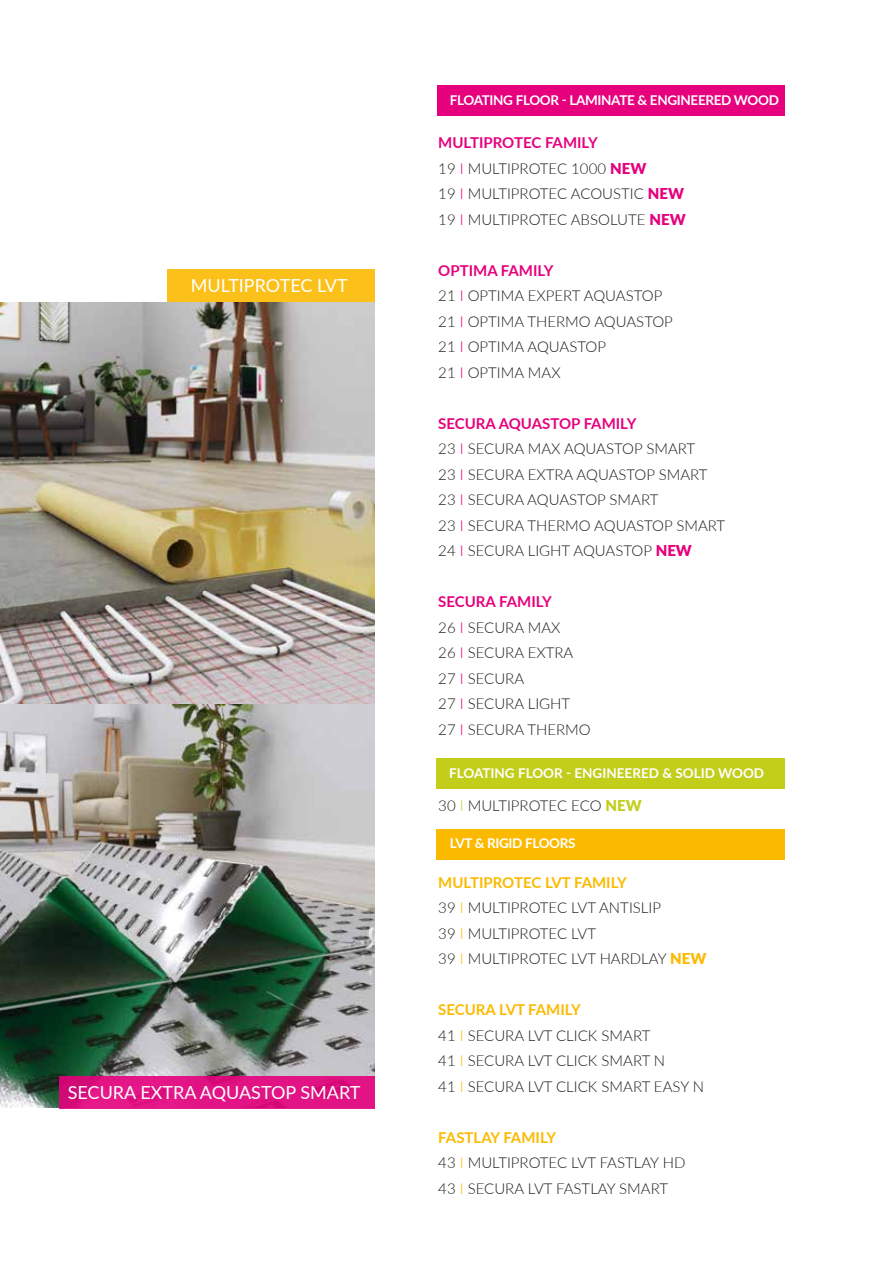
<style>
.page{position:relative;width:893px;height:1263px;background:#fff}
.page>*{position:absolute;margin:0;border:0;box-sizing:border-box;transform-origin:0 0}
.t1{font:18px "Lato";color:#fff}
.t2{font:300 15px/25.5px "Lato";color:#1d1d1b}
.t3{font:700 13.5px "Lato";letter-spacing:-.025em;color:#fff}
.t4{font:700 13.5px "Lato";color:#fff}
.s1{font-weight:700;color:#e6007d}
.s2{color:#e6007d}
.s3{font-weight:900;color:#e6007d}
.s4{color:#c3ce1b}
.s5{font-weight:900;color:#c3ce1b}
.s6{font-weight:700;color:#fbba00}
.s7{color:#fbba00}
.s8{font-weight:900;color:#fbba00}
</style>
<div class="page">
<img style="left:0;top:302px;width:375px;height:805px">
<div style="left:167px;top:270px;width:208px;height:32px;background:#fbc11a"></div>
<svg style="left:60px;top:1076px;width:315px;height:32px;background:#e01282"></svg>
<div style="left:437px;top:86px;width:347px;height:30px;background:#e6007d"></div>
<div style="left:437px;top:830px;width:348px;height:30px;background:#fbba00"></div>
<div style="left:437px;top:758px;width:348px;height:30px;background:#c3ce1b"></div>
<p class="t1" style="left:191px;top:273px;width:158px">MULTIPROTEC LVT</p>
<p class="t1" style="left:68px;top:1079px;width:294px">SECURA EXTRA AQUASTOP SMART</p>
<p class="t3" style="left:450px;top:90px;width:331px">FLOATING FLOOR - LAMINATE &amp; ENGINEERED WOOD</p>
<p class="t2" style="left:438px;top:129px;width:249px"><span class="s1">MULTIPROTEC FAMILY<br></span>19 <span class="s2">ӏ</span> MULTIPROTEC 1000 <span class="s3">NEW<br></span>19 <span class="s2">ӏ</span> MULTIPROTEC ACOUSTIC <span class="s3">NEW<br></span>19 <span class="s2">ӏ</span> MULTIPROTEC ABSOLUTE <span class="s3">NEW</span></p>
<p class="t2" style="left:438px;top:257px;width:236px"><span class="s1">OPTIMA FAMILY<br></span>21 <span class="s2">ӏ</span> OPTIMA EXPERT AQUASTOP<br>21 <span class="s2">ӏ</span> OPTIMA THERMO AQUASTOP<br>21 <span class="s2">ӏ</span> OPTIMA AQUASTOP<br>21 <span class="s2">ӏ</span> OPTIMA MAX</p>
<p class="t2" style="left:438px;top:410px;width:288px"><span class="s1">SECURA AQUASTOP FAMILY<br></span>23 <span class="s2">ӏ</span> SECURA MAX AQUASTOP SMART<br>23 <span class="s2">ӏ</span> SECURA EXTRA AQUASTOP SMART<br>23 <span class="s2">ӏ</span> SECURA AQUASTOP SMART<br>23 <span class="s2">ӏ</span> SECURA THERMO AQUASTOP SMART<br>24 <span class="s2">ӏ</span> SECURA LIGHT AQUASTOP <span class="s3">NEW</span></p>
<p class="t2" style="left:438px;top:588px;width:154px"><span class="s1">SECURA FAMILY<br></span>26 <span class="s2">ӏ</span> SECURA MAX<br>26 <span class="s2">ӏ</span> SECURA EXTRA<br>27 <span class="s2">ӏ</span> SECURA<br>27 <span class="s2">ӏ</span> SECURA LIGHT<br>27 <span class="s2">ӏ</span> SECURA THERMO</p>
<p class="t4" style="left:449px;top:763px;width:317px">FLOATING FLOOR - ENGINEERED &amp; SOLID WOOD</p>
<p class="t2" style="left:438px;top:792px;width:205px">30 <span class="s4">ӏ</span> MULTIPROTEC ECO <span class="s5">NEW</span></p>
<p class="t3" style="left:450px;top:833px;width:127px">LVT &amp; RIGID FLOORS</p>
<p class="t2" style="left:438px;top:869px;width:270px"><span class="s6">MULTIPROTEC LVT FAMILY<br></span>39 <span class="s7">ӏ</span> MULTIPROTEC LVT ANTISLIP<br>39 <span class="s7">ӏ</span> MULTIPROTEC LVT<br>39 <span class="s7">ӏ</span> MULTIPROTEC LVT HARDLAY <span class="s8">NEW</span></p>
<p class="t2" style="left:438px;top:996px;width:267px"><span class="s6">SECURA LVT FAMILY<br></span>41 <span class="s7">ӏ</span> SECURA LVT CLICK SMART<br>41 <span class="s7">ӏ</span> SECURA LVT CLICK SMART N<br>41 <span class="s7">ӏ</span> SECURA LVT CLICK SMART EASY N</p>
<p class="t2" style="left:438px;top:1124px;width:249px"><span class="s6">FASTLAY FAMILY<br></span>43 <span class="s7">ӏ</span> MULTIPROTEC LVT FASTLAY HD<br>43 <span class="s7">ӏ</span> SECURA LVT FASTLAY SMART</p>
</div>
